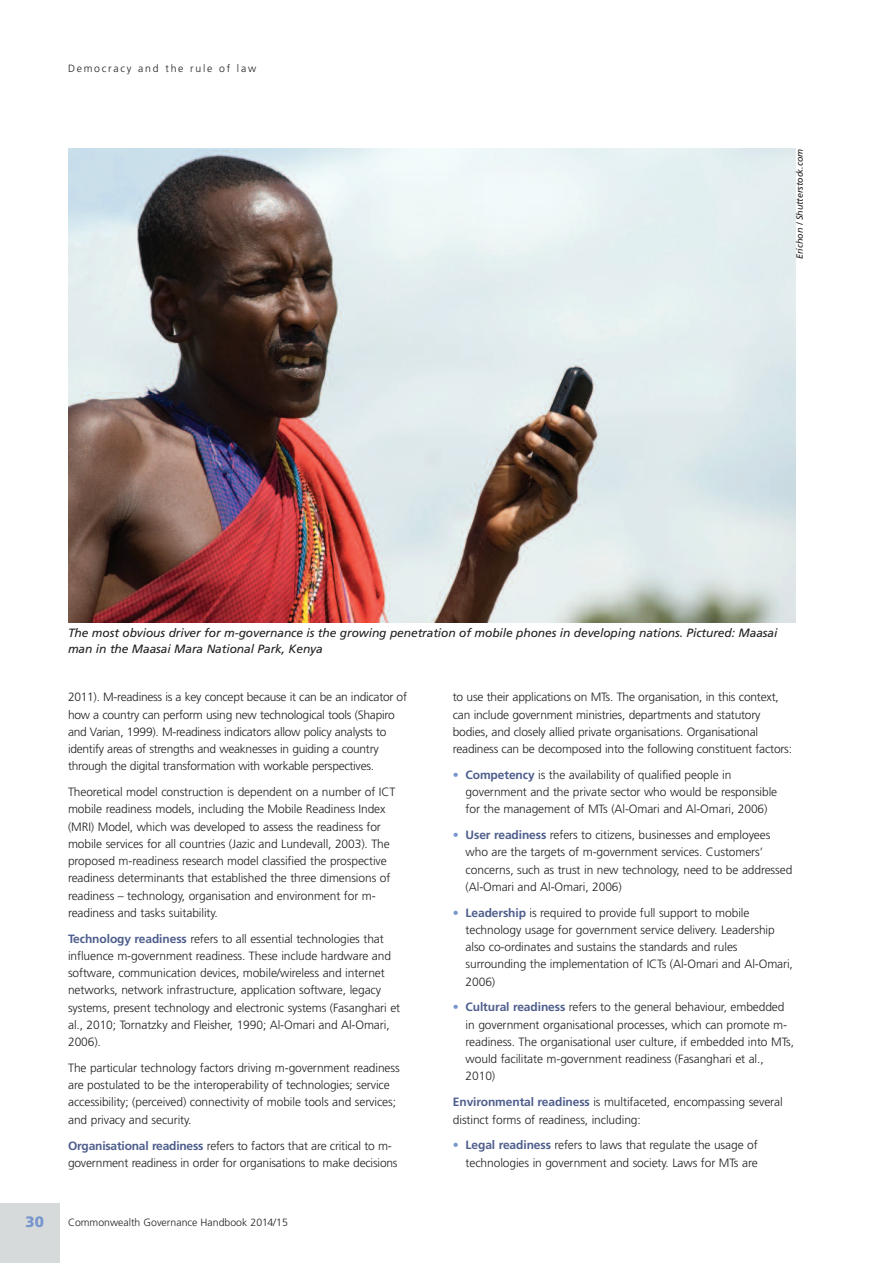
<style>
.page{position:relative;width:893px;height:1263px;background:#fff}
.page>*{position:absolute;margin:0;border:0;box-sizing:border-box;transform-origin:0 0}
.t1{font:900 15px "Frutiger";color:#7595cc}
.t2{font:300 12px/17.2px "Frutiger";letter-spacing:-.01em;color:#231f20}
.t3{font:italic 12px/15.8px "Frutiger";letter-spacing:-.01em;color:#231f20}
.t4{font:300 10.5px "Frutiger";color:#231f20}
.t5{font:300 10.5px "Frutiger";letter-spacing:.165em;color:#231f20}
.t6{font:italic 9px "Frutiger";letter-spacing:-.01em;color:#231f20}
.s1{font-weight:700;color:#4e5e8c}
.s2{color:#7595cc}
</style>
<div class="page">
<div style="left:0;top:1203px;width:60px;height:60px;background:#d6dadb"></div>
<img style="left:68px;top:149px;width:727px;height:473px">
<p class="t5" style="left:68px;top:64px;width:190px">Democracy and the rule of law</p>
<p class="t6" style="left:796px;top:259px;width:112px;rotate:-90deg">Erichon / Shutterstock.com</p>
<p class="t1" style="left:26px;top:1216px;width:20px">30</p>
<p class="t3" style="left:68px;top:626px;width:711px">The most obvious driver for m-governance is the growing penetration of mobile phones in developing nations. Pictured: Maasai man in the Maasai Mara National Park, Kenya</p>
<p class="t2" style="left:68px;top:689px;width:340px">2011). M-readiness is a key concept because it can be an indicator of how a country can perform using new technological tools (Shapiro and Varian, 1999). M-readiness indicators allow policy analysts to identify areas of strengths and weaknesses in guiding a country through the digital transformation with workable perspectives.</p>
<p class="t2" style="left:68px;top:784px;width:329px">Theoretical model construction is dependent on a number of ICT mobile readiness models, including the Mobile Readiness Index (MRI) Model, which was developed to assess the readiness for mobile services for all countries (Jazic and Lundevall, 2003). The proposed m-readiness research model classified the prospective readiness determinants that established the three dimensions of readiness – technology, organisation and environment for m&shy;readiness and tasks suitability.</p>
<p class="t2" style="left:68px;top:931px;width:334px"><span class="s1">Technology readiness</span> refers to all essential technologies that influence m-government readiness. These include hardware and software, communication devices, mobile/wireless and internet networks, network infrastructure, application software, legacy systems, present technology and electronic systems (Fasanghari et al., 2010; Tornatzky and Fleisher, 1990; Al-Omari and Al-Omari, 2006).</p>
<p class="t2" style="left:68px;top:1060px;width:333px">The particular technology factors driving m-government readiness are postulated to be the interoperability of technologies; service accessibility; (perceived) connectivity of mobile tools and services; and privacy and security.</p>
<p class="t2" style="left:68px;top:1137px;width:331px"><span class="s1">Organisational readiness</span> refers to factors that are critical to m&shy;government readiness in order for organisations to make decisions</p>
<p class="t4" style="left:68px;top:1218px;width:221px">Commonwealth Governance Handbook 2014/15</p>
<p class="t2" style="left:453px;top:689px;width:341px">to use their applications on MTs. The organisation, in this context, can include government ministries, departments and statutory bodies, and closely allied private organisations. Organisational readiness can be decomposed into the following constituent factors:</p>
<p class="t2" style="left:466px;top:767px;width:313px;text-indent:-13px"><span class="s2">•</span> <span class="s1">Competency</span> is the availability of qualified people in government and the private sector who would be responsible for the management of MTs (Al-Omari and Al-Omari, 2006)</p>
<p class="t2" style="left:466px;top:827px;width:328px;text-indent:-13px"><span class="s2">•</span> <span class="s1">User readiness</span> refers to citizens, businesses and employees who are the targets of m-government services. Customers’ concerns, such as trust in new technology, need to be addressed (Al-Omari and Al-Omari, 2006)</p>
<p class="t2" style="left:466px;top:905px;width:329px;text-indent:-13px"><span class="s2">•</span> <span class="s1">Leadership</span> is required to provide full support to mobile technology usage for government service delivery. Leadership also co-ordinates and sustains the standards and rules surrounding the implementation of ICTs (Al-Omari and Al-Omari, 2006)</p>
<p class="t2" style="left:466px;top:999px;width:330px;text-indent:-13px"><span class="s2">•</span> <span class="s1">Cultural readiness</span> refers to the general behaviour, embedded in government organisational processes, which can promote m&shy;readiness. The organisational user culture, if embedded into MTs, would facilitate m-government readiness (Fasanghari et al., 2010)</p>
<p class="t2" style="left:453px;top:1094px;width:331px"><span class="s1">Environmental readiness</span> is multifaceted, encompassing several distinct forms of readiness, including:</p>
<p class="t2" style="left:453px;top:1137px;width:306px;text-align:right"><span class="s2">•</span> <span class="s1">Legal readiness</span> refers to laws that regulate the usage of technologies in government and society. Laws for MTs are</p>
</div>
